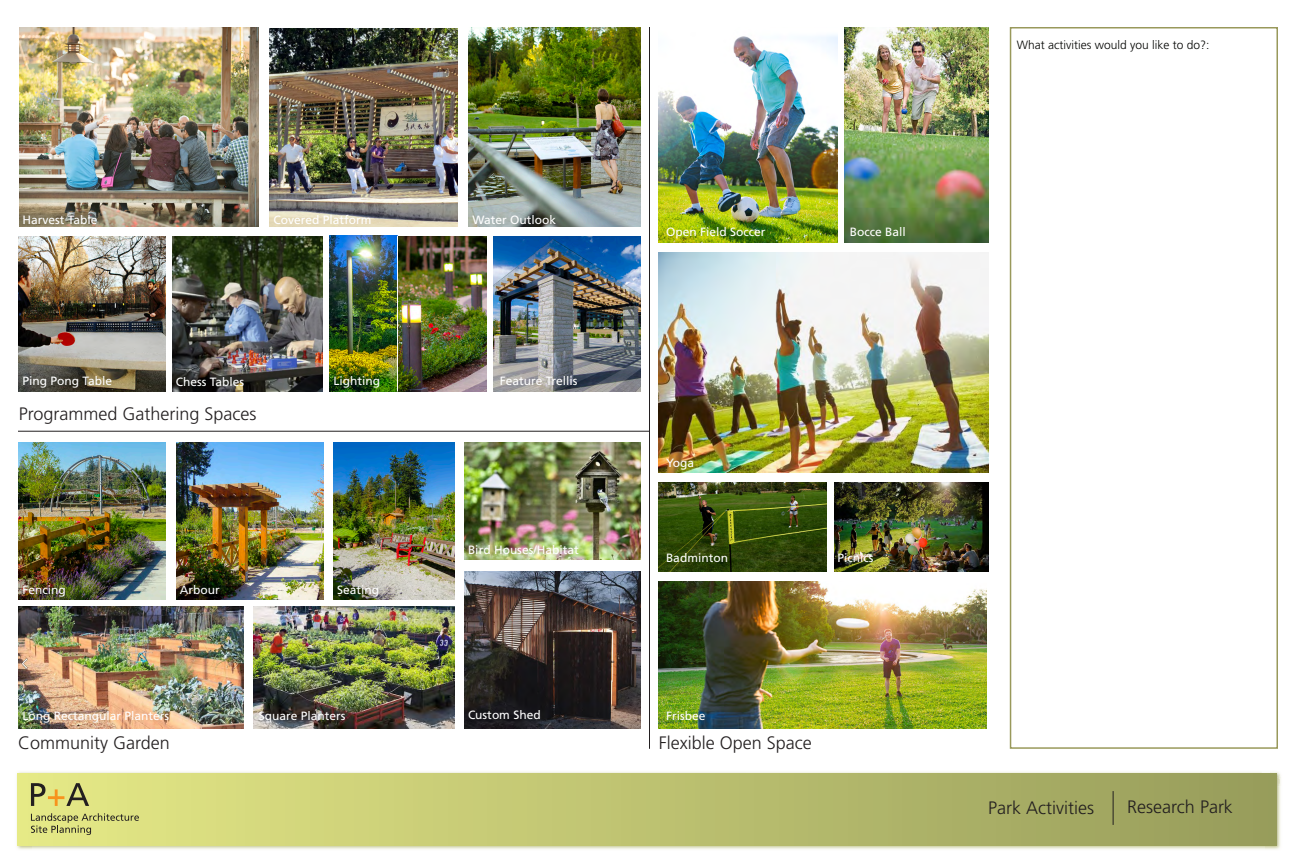
<style>
.page{position:relative;width:1296px;height:864px;background:#fff}
.page>*{position:absolute;margin:0;border:0;box-sizing:border-box;transform-origin:0 0}
.t1{font:300 18px "Frutiger";color:#231f20}
.t2{font:12px "Frutiger";color:#fff}
.t3{font:300 12px "Frutiger";color:#040503}
</style>
<div class="page">
<img style="left:16px;top:771px;width:1265px;height:15px">
<img style="left:16px;top:786px;width:16px;height:64px">
<img style="left:1265px;top:786px;width:16px;height:64px">
<img style="left:32px;top:845px;width:1233px;height:4px">
<img style="left:35px;top:845px;width:667px;height:1px">
<img style="left:701px;top:845px;width:558px;height:1px">
<div style="left:18px;top:774px;width:1259px;height:71px;background:linear-gradient(to right,#e5e987,#969c5b)"></div>
<hr style="left:1113px;top:791px;width:1px;height:34px;background:#231f20">
<svg style="left:31px;top:813px;width:108px;height:22px;background:#c4c674"></svg>
<svg style="left:31px;top:783px;width:58px;height:23px"></svg>
<img style="left:329px;top:236px;width:158px;height:155px">
<img style="left:172px;top:237px;width:151px;height:154px">
<img style="left:269px;top:28px;width:189px;height:199px">
<img style="left:19px;top:236px;width:147px;height:155px">
<img style="left:844px;top:27px;width:144px;height:216px">
<img style="left:493px;top:236px;width:148px;height:155px">
<img style="left:659px;top:483px;width:168px;height:88px">
<img style="left:659px;top:581px;width:327px;height:147px">
<img style="left:19px;top:27px;width:240px;height:200px">
<img style="left:659px;top:35px;width:178px;height:208px">
<img style="left:834px;top:483px;width:154px;height:88px">
<img style="left:659px;top:253px;width:329px;height:220px">
<img style="left:18px;top:442px;width:148px;height:157px">
<img style="left:177px;top:442px;width:146px;height:157px">
<img style="left:465px;top:571px;width:176px;height:157px">
<img style="left:18px;top:606px;width:225px;height:122px">
<img style="left:465px;top:442px;width:176px;height:117px">
<hr style="left:649px;top:27px;width:1px;height:722px;background:#231f20">
<img style="left:468px;top:28px;width:173px;height:199px">
<hr style="left:18px;top:431px;width:631px;height:1px;background:#231f20">
<img style="left:253px;top:606px;width:201px;height:122px">
<img style="left:334px;top:442px;width:120px;height:157px">
<hr style="left:397px;top:236px;width:1px;height:155px;background:#fff">
<div style="left:1010px;top:27px;width:268px;height:722px;border:2px solid #99995b"></div>
<p class="t2" style="left:22px;top:212px;width:77px">Harvest Table</p>
<p class="t2" style="left:274px;top:212px;width:99px">Covered Platform</p>
<p class="t2" style="left:472px;top:212px;width:85px">Water Outlook</p>
<p class="t2" style="left:23px;top:374px;width:91px">Ping Pong Table</p>
<p class="t2" style="left:176px;top:374px;width:70px">Chess Tables</p>
<p class="t2" style="left:500px;top:374px;width:79px">Feature Trellis</p>
<p class="t2" style="left:334px;top:374px;width:48px">Lighting</p>
<p class="t1" style="left:19px;top:404px;width:239px">Programmed Gathering Spaces</p>
<p class="t2" style="left:23px;top:582px;width:45px">Fencing</p>
<p class="t2" style="left:180px;top:582px;width:41px">Arbour</p>
<p class="t2" style="left:337px;top:582px;width:44px">Seating</p>
<p class="t2" style="left:468px;top:542px;width:112px">Bird Houses/Habitat</p>
<p class="t2" style="left:23px;top:709px;width:148px">Long Rectangular Planters</p>
<p class="t2" style="left:259px;top:709px;width:88px">Square Planters</p>
<p class="t2" style="left:468px;top:708px;width:74px">Custom Shed</p>
<p class="t1" style="left:18px;top:732px;width:153px">Community Garden</p>
<p class="t2" style="left:666px;top:225px;width:101px">Open Field Soccer</p>
<p class="t2" style="left:850px;top:225px;width:58px">Bocce Ball</p>
<p class="t2" style="left:666px;top:456px;width:30px">Yoga</p>
<p class="t2" style="left:666px;top:551px;width:64px">Badminton</p>
<p class="t2" style="left:837px;top:551px;width:37px">Picnics</p>
<p class="t2" style="left:666px;top:709px;width:41px">Frisbee</p>
<p class="t1" style="left:659px;top:732px;width:154px">Flexible Open Space</p>
<p class="t3" style="left:1017px;top:38px;width:194px">What activities would you like to do?:</p>
<p class="t1" style="left:988px;top:797px;width:107px">Park Activities</p>
<h1 class="t1" style="left:1127px;top:797px;width:107px">Research Park</h1>
</div>
